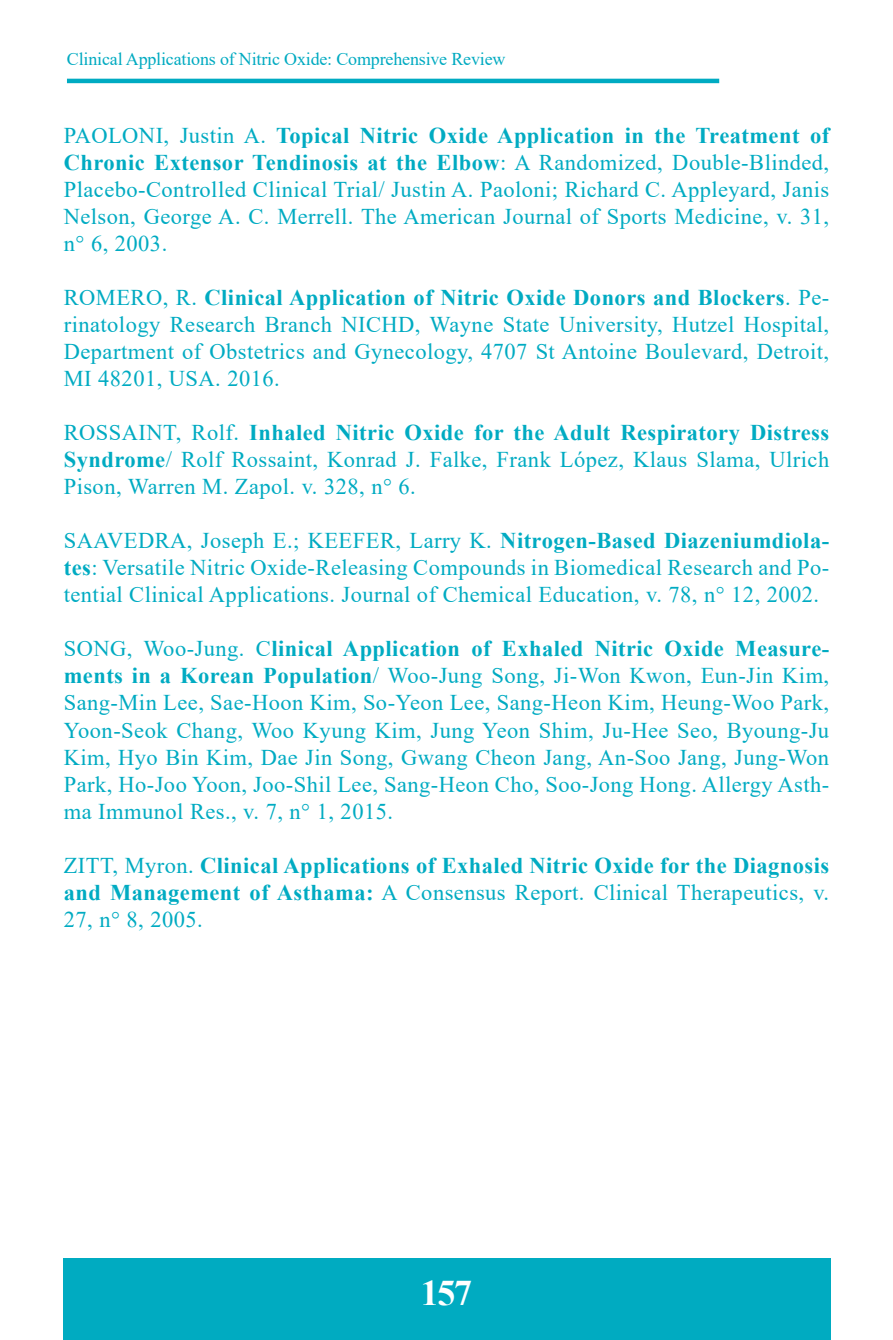
<style>
.page{position:relative;width:893px;height:1340px;background:#fff}
.page>*{position:absolute;margin:0;border:0;box-sizing:border-box;transform-origin:0 0}
.t1{font:700 36px "Times New Roman";color:#fff}
.t2{font:22.5px/27px "Times New Roman";letter-spacing:.02em;color:#00abc2;text-align:justify}
.t3{font:700 22.5px/27px "Times New Roman";letter-spacing:.02em;color:#00abc2;text-align:justify}
.t4{font:18px "Times New Roman";letter-spacing:-.01em;color:#00aac1}
.s1{font-weight:700}
.s2{font-weight:400}
</style>
<div class="page">
<div style="left:63px;top:1257px;width:767px;height:82px;background:#00abc1"></div>
<hr style="left:67px;top:79px;width:652px;height:4px;background:#00abc2">
<p class="t4" style="left:67px;top:47px;width:440px">Clinical Applications of Nitric Oxide: Comprehensive Review</p>
<p class="t2" style="left:64px;top:121px;width:767px">PAOLONI, Justin A. <span class="s1">Topical Nitric Oxide Application in the Treatment of Chronic Extensor Tendinosis at the Elbow</span>: A Randomized, Double-Blinded, Placebo-Controlled Clinical Trial/ Justin A. Paoloni; Richard C. Appleyard, Janis Nelson, George A. C. Merrell. The American Journal of Sports Medicine, v. 31, n° 6, 2003.</p>
<p class="t2" style="left:64px;top:283px;width:767px">ROMERO, R. <span class="s1">Clinical Application of Nitric Oxide Donors and Blockers</span>. Pe&shy;rinatology Research Branch NICHD, Wayne State University, Hutzel Hospital, Department of Obstetrics and Gynecology, 4707 St Antoine Boulevard, Detroit, MI 48201, USA. 2016.</p>
<p class="t2" style="left:64px;top:418px;width:767px">ROSSAINT, Rolf. <span class="s1">Inhaled Nitric Oxide for the Adult Respiratory Distress Syndrome</span>/ Rolf Rossaint, Konrad J. Falke, Frank López, Klaus Slama, Ulrich Pison, Warren M. Zapol. v. 328, n° 6.</p>
<p class="t2" style="left:64px;top:526px;width:767px">SAAVEDRA, Joseph E.; KEEFER, Larry K. <span class="s1">Nitrogen-Based Diazeniumdiola&shy;tes</span>: Versatile Nitric Oxide-Releasing Compounds in Biomedical Research and Po&shy;tential Clinical Applications. Journal of Chemical Education, v. 78, n° 12, 2002.</p>
<p class="t2" style="left:64px;top:634px;width:767px">SONG, Woo-Jung. C<span class="s1">linical Application of Exhaled Nitric Oxide Measure&shy;ments in a Korean Population</span>/ Woo-Jung Song, Ji-Won Kwon, Eun-Jin Kim, Sang-Min Lee, Sae-Hoon Kim, So-Yeon Lee, Sang-Heon Kim, Heung-Woo Park, Yoon-Seok Chang, Woo Kyung Kim, Jung Yeon Shim, Ju-Hee Seo, Byoung-Ju Kim, Hyo Bin Kim, Dae Jin Song, Gwang Cheon Jang, An-Soo Jang, Jung-Won Park, Ho-Joo Yoon, Joo-Shil Lee, Sang-Heon Cho, Soo-Jong Hong. Allergy Asth&shy;ma Immunol Res., v. 7, n° 1, 2015.</p>
<p class="t3" style="left:64px;top:850px;width:767px"><span class="s2">ZITT, Myron.</span> Clinical Applications of Exhaled Nitric Oxide for the Diagnosis and Management of Asthama: <span class="s2">A Consensus Report. Clinical Therapeutics, v.<br>27, n° 8, 2005.</span></p>
<h1 class="t1" style="left:421px;top:1266px;width:53px">157</h1>
</div>
